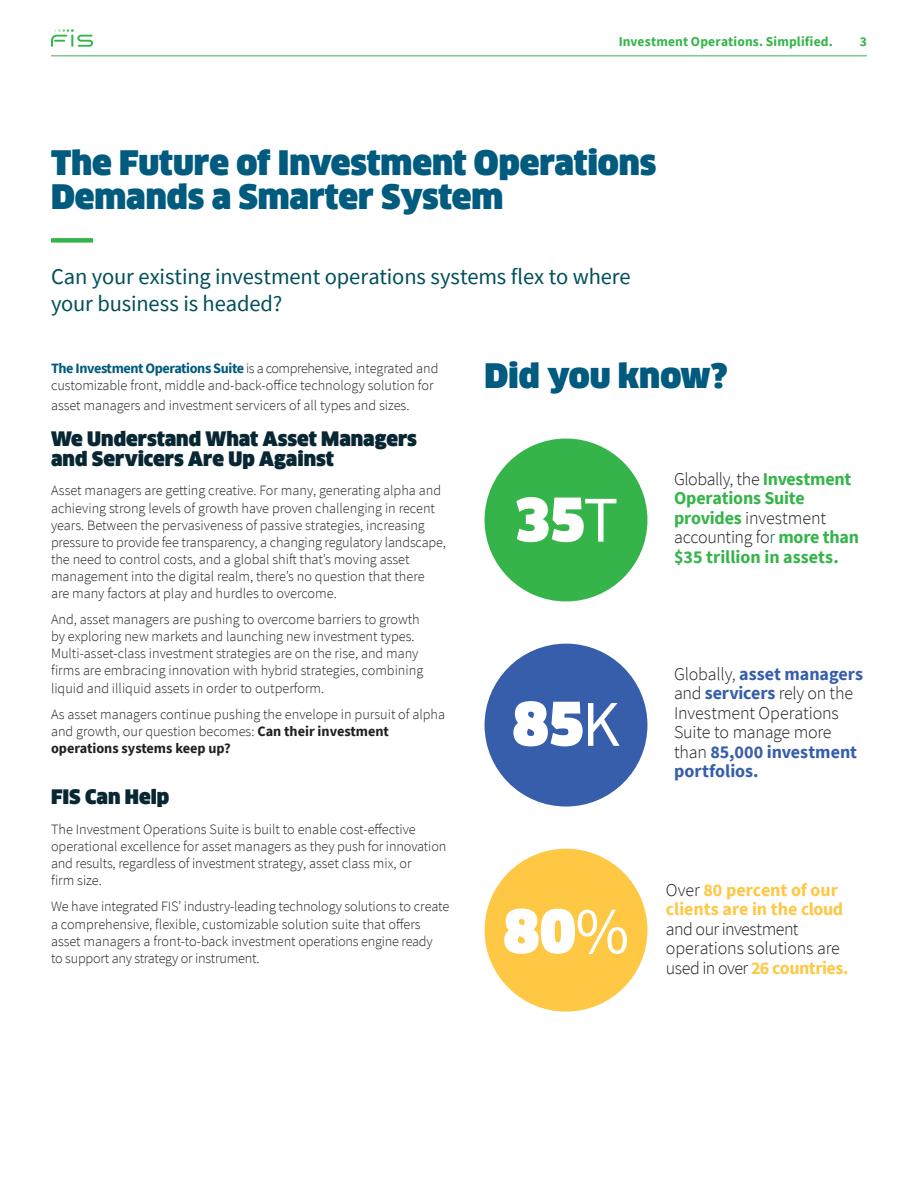
<style>
.page{position:relative;width:918px;height:1188px;background:#fff}
.page>*{position:absolute;margin:0;border:0;box-sizing:border-box;transform-origin:0 0}
.B_HEAD{font:900 58.8px "Clan Offc Pro";color:#fff}
.B_HEAD-2{font:900 33px/34.5px "Clan Offc Pro";letter-spacing:-.005em;color:#015b7e}
.B_HEAD-3{font:22.5px/27px "Source Sans Pro";letter-spacing:-.005em;color:#004f59}
.A_HEAD{font:900 19.5px/19.5px "Clan Offc Pro";color:#082733}
.BODY{font:300 18px/19.5px "Source Sans Pro";letter-spacing:-.01em;color:#231f20}
.BODY-2{font:700 18px/19.5px "Source Sans Pro";letter-spacing:-.005em;color:#35b44a}
.BODY-3{font:300 14.25px/17.1px "Source Sans Pro";color:#231f20}
.A_HEAD-2{font:300 14.25px/17.1px "Source Sans Pro";color:#231f20}
.t1{font:700 13.5px "Source Sans Pro";letter-spacing:.01em;color:#35b44a}
.s1{font-weight:700;color:#015b7e}
.s2{font-weight:700}
.s3{font-family:"Source Sans Pro";font-weight:400;font-size:65.25px}
.s4{font-weight:300;color:#231f20}
.s5{font-weight:300;color:#004f59}
.s6{font-weight:700;color:#375eab}
.s7{font-weight:700;color:#fec844}
</style>
<div class="page">
<hr style="left:51px;top:55px;width:816px;height:1px;background:#35b44a">
<svg style="left:51px;top:29px;width:42px;height:18px"></svg>
<hr style="left:0;top:0;width:1px;height:1188px;background:#005569">
<div style="left:51px;top:238px;width:42px;height:5px;background:#35b44a"></div>
<div style="left:485px;top:439px;width:162px;height:162px;background:#35b44a;border-radius:50%"></div>
<div style="left:485px;top:644px;width:162px;height:163px;background:#375eab;border-radius:50%"></div>
<div style="left:485px;top:849px;width:162px;height:163px;background:#fec844;border-radius:50%"></div>
<p class="t1" style="left:619px;top:33px;width:216px">Investment Operations. Simplified.</p>
<p class="t1" style="left:860px;top:33px;width:9px">3</p>
<p class="B_HEAD-2" style="left:51px;top:145px;width:607px">The Future of Investment Operations<br>Demands a Smarter System</p>
<p class="B_HEAD-3" style="left:51px;top:263px;width:581px">Can your existing investment operations systems flex to where your business is headed?</p>
<p class="A_HEAD-2" style="left:51px;top:359px;width:389px"><span class="s1">The Investment Operations Suite</span> is a comprehensive, integrated and customizable front, middle and-back-office technology solution for</p>
<p class="A_HEAD-2" style="left:51px;top:396px;width:360px">asset managers and investment servicers of all types and sizes.</p>
<p class="A_HEAD" style="left:51px;top:429px;width:368px">We Understand What Asset Managers and Servicers Are Up Against</p>
<p class="BODY-3" style="left:51px;top:482px;width:397px">Asset managers are getting creative. For many, generating alpha and achieving strong levels of growth have proven challenging in recent years. Between the pervasiveness of passive strategies, increasing pressure to provide fee transparency, a changing regulatory landscape, the need to control costs, and a global shift that’s moving asset management into the digital realm, there’s no question that there are many factors at play and hurdles to overcome.</p>
<p class="BODY-3" style="left:51px;top:611px;width:374px">And, asset managers are pushing to overcome barriers to growth by exploring new markets and launching new investment types.<br>Multi-asset-class investment strategies are on the rise, and many firms are embracing innovation with hybrid strategies, combining liquid and illiquid assets in order to outperform.</p>
<p class="BODY-3" style="left:51px;top:705px;width:396px">As asset managers continue pushing the envelope in pursuit of alpha and growth, our question becomes: <span class="s2">Can their investment operations systems keep up?</span></p>
<p class="A_HEAD" style="left:51px;top:787px;width:120px">FIS Can Help</p>
<p class="BODY-3" style="left:51px;top:821px;width:397px">The Investment Operations Suite is built to enable cost-effective operational excellence for asset managers as they push for innovation and results, regardless of investment strategy, asset class mix, or<br>firm size.</p>
<p class="BODY-3" style="left:51px;top:898px;width:400px">We have integrated FIS’ industry-leading technology solutions to create a comprehensive, flexible, customizable solution suite that offers asset managers a front-to-back investment operations engine ready<br>to support any strategy or instrument.</p>
<p class="B_HEAD-2" style="left:485px;top:359px;width:244px">Did you know?</p>
<p class="B_HEAD" style="left:514px;top:486px;width:106px">35<span class="s3">T</span></p>
<p class="B_HEAD" style="left:512px;top:690px;width:109px">85<span class="s3">K</span></p>
<p class="BODY-2" style="left:674px;top:469px;width:187px"><span class="s4">Globally, the</span> Investment<br>Operations Suite provides <span class="s4">investment accounting fo</span><span class="s5">r</span> more than $35 trillion in assets.</p>
<p class="BODY" style="left:674px;top:664px;width:190px">Globally, <span class="s6">asset managers </span>and <span class="s6">servicers</span> rely on the<br>Investment Operations<br>Suite to manage more than <span class="s6">85,000 investment portfolios.</span></p>
<p class="B_HEAD" style="left:503px;top:897px;width:128px">80<span class="s3">%</span></p>
<p class="BODY" style="left:666px;top:880px;width:184px">Over <span class="s7">80 percent of our clients are in the cloud </span>and our investment operations solutions are used in over <span class="s7">26 countries.</span></p>
</div>
